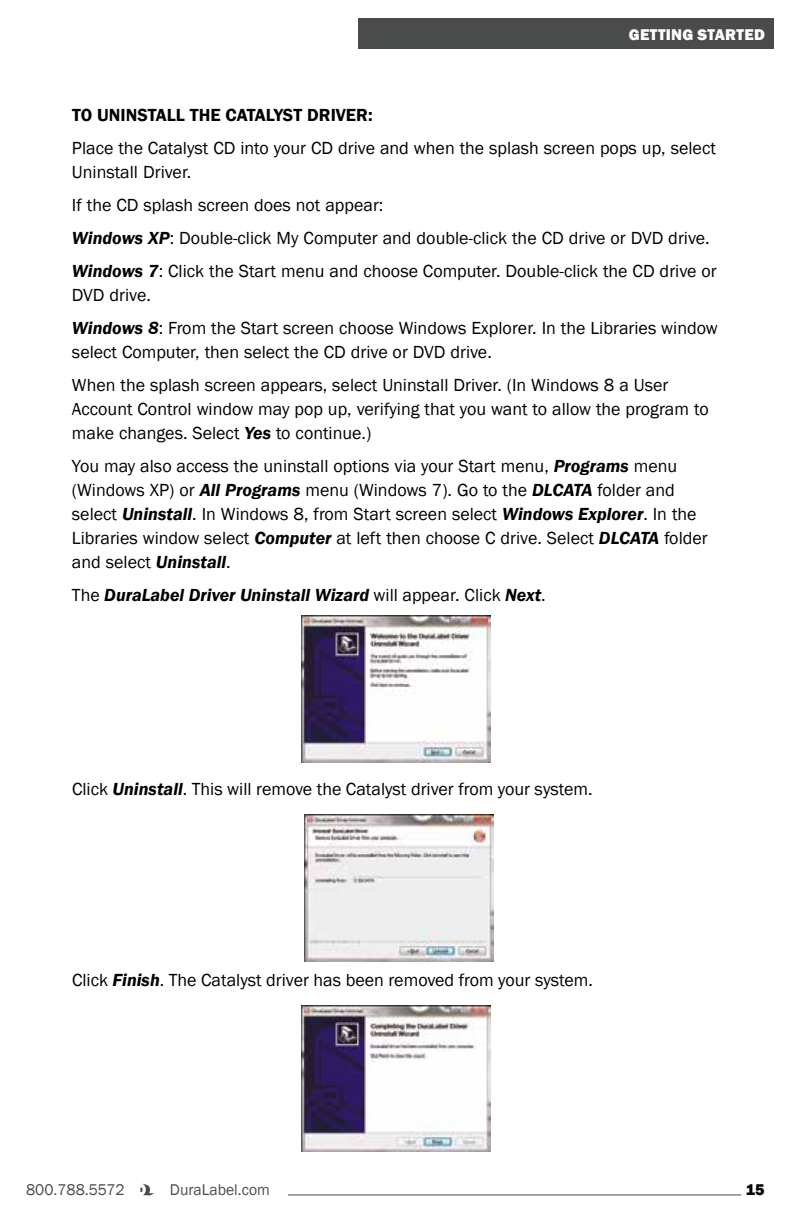
<style>
.page{position:relative;width:792px;height:1224px;background:#fff}
.page>*{position:absolute;margin:0;border:0;box-sizing:border-box;transform-origin:0 0}
.t1{font:18px/24px "Franklin Gothic";color:#000}
.t2{font:italic 600 18px "Franklin Gothic";color:#000}
.t3{font:600 18px "Franklin Gothic";color:#000}
.t4{font:16px "Franklin Gothic";color:#4a4b4b}
.t5{font:800 16px "Franklin Gothic";letter-spacing:.02em;color:#fff}
.t6{font:800 16px "Franklin Gothic";color:#000}
.s1{font-weight:600;font-style:italic}
.s2{font-weight:400;font-style:normal}
</style>
<div class="page">
<svg style="left:140px;top:1184px;width:14px;height:11px"></svg>
<hr style="left:288px;top:1195px;width:453px;height:1px;background:#4a4b4b">
<div style="left:358px;top:18px;width:416px;height:31px;background:#4a4b4b"></div>
<img style="left:302px;top:615px;width:189px;height:147px">
<img style="left:304px;top:815px;width:189px;height:147px">
<img style="left:302px;top:1006px;width:188px;height:146px">
<p class="t5" style="left:629px;top:24px;width:138px">GETTING STARTED</p>
<p class="t3" style="left:72px;top:104px;width:48px">TO UNINSTA</p>
<p class="t3" style="left:167px;top:104px;width:163px">LL THE CATALYST DRIVER</p>
<p class="t3" style="left:368px;top:104px;width:6px">:</p>
<p class="t1" style="left:72px;top:136px;width:645px">Place the Catalyst CD into your CD drive and when the splash screen pops up, select<br>Uninstall Driver.</p>
<p class="t1" style="left:72px;top:188px;width:646px;line-height:33px">If the CD splash screen does not appear:<br><span class="s1">Windows XP</span>: Double-click My Computer and double-click the CD drive or DVD drive.<br><span class="s1">Windows 7</span>: Click the Start menu and choose Computer. Double-click the CD drive or</p>
<p class="t1" style="left:72px;top:278px;width:647px;line-height:33px">DVD drive.<br><span class="s1">Windows 8</span>: From the Start screen choose Windows Explorer. In the Libraries window</p>
<p class="t1" style="left:72px;top:335px;width:598px;line-height:33px">select Computer, then select the CD drive or DVD drive.<br>When the splash screen appears, select Uninstall Driver. (In Windows 8 a User</p>
<p class="t1" style="left:72px;top:397px;width:638px">Account Control window may pop up, verifying that you want to allow the program to make changes. Select <span class="s1">Yes</span> to continue.)</p>
<p class="t1" style="left:72px;top:454px;width:637px">You may also access the uninstall options via your Start menu, <span class="s1">Programs</span> menu (Windows XP) or <span class="s1">All Programs</span> menu (Windows 7). Go to the <span class="s1">DLCATA</span> folder and select <span class="s1">Uninstall</span>. In Windows 8, from Start screen select <span class="s1">Windows Explorer</span>. In the Libraries window select <span class="s1">Computer</span> at left then choose C drive. Select <span class="s1">DLCATA</span> folder and select <span class="s1">Uninstall</span>.</p>
<p class="t2" style="left:72px;top:583px;width:475px"><span class="s2">The</span> DuraLabel Driver Uninstall Wizard <span class="s2">will appear. Click</span> Next<span class="s2">.</span></p>
<p class="t1" style="left:72px;top:778px;width:522px">Click <span class="s1">Uninstall</span>. This will remove the Catalyst driver from your system.</p>
<p class="t1" style="left:72px;top:968px;width:522px">Click <span class="s1">Finish</span>. The Catalyst driver has been removed from your system.</p>
<p class="t4" style="left:26px;top:1180px;width:100px">800.788.5572</p>
<p class="t4" style="left:170px;top:1180px;width:101px">DuraLabel.com</p>
<p class="t6" style="left:746px;top:1180px;width:20px">15</p>
</div>
